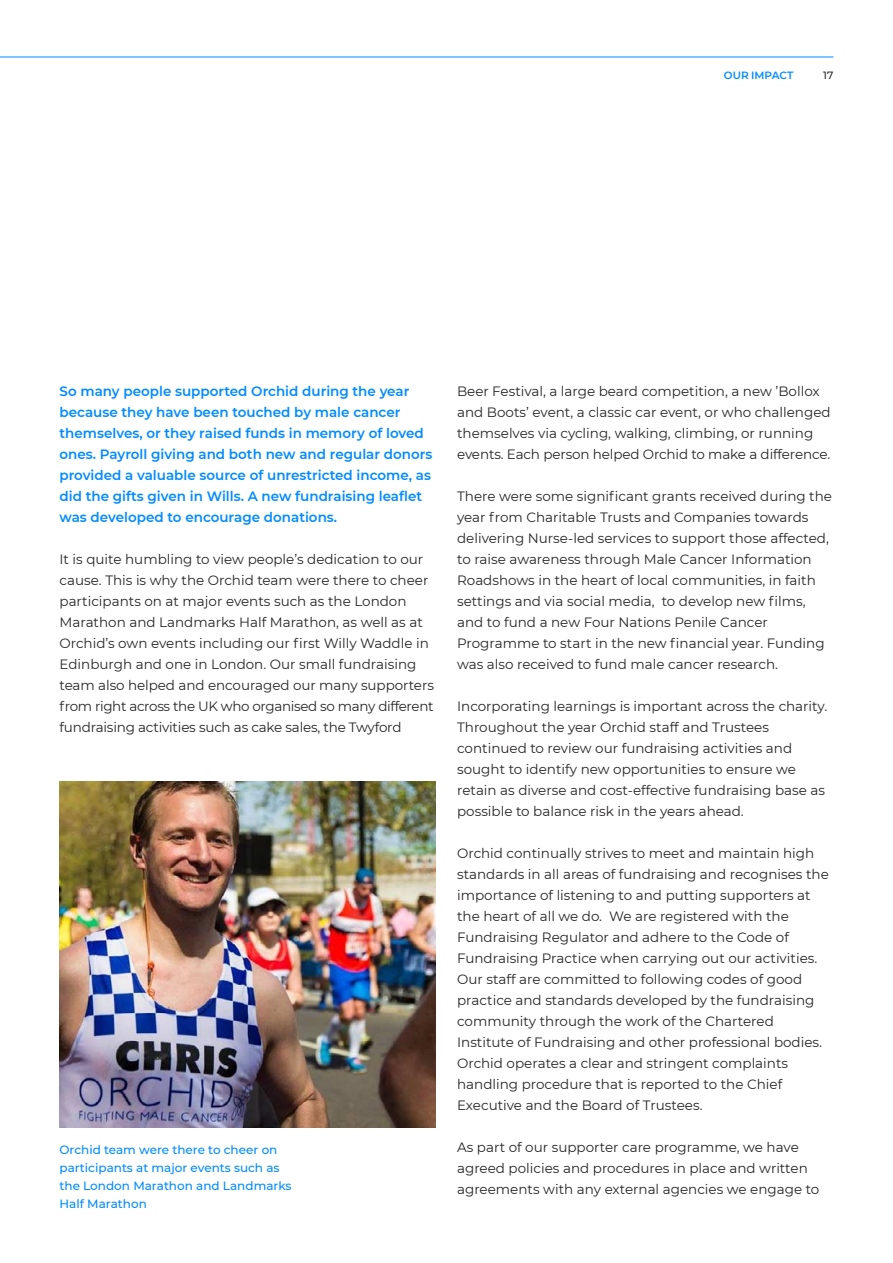
<style>
.page{position:relative;width:893px;height:1263px;background:#fff}
.page>*{position:absolute;margin:0;border:0;box-sizing:border-box;transform-origin:0 0}
.t1{font:13.5px/21px "Montserrat";color:#272526}
.t2{font:600 13.5px/21px "Montserrat";color:#008bff}
.t3{font:500 12px/18px "Montserrat";color:#008bff}
.t4{font:600 10.5px "Montserrat";color:#008bff}
.t5{font:500 10.5px "Montserrat";color:#272526}
</style>
<div class="page">
<hr style="left:0;top:57px;width:833px;height:1px;background:#008bff">
<img style="left:60px;top:782px;width:376px;height:345px">
<p class="t4" style="left:724px;top:69px;width:71px">OUR IMPACT</p>
<p class="t5" style="left:823px;top:69px;width:12px">17</p>
<p class="t2" style="left:60px;top:380px;width:374px">So many people supported Orchid during the year because they have been touched by male cancer themselves, or they raised funds in memory of loved ones. Payroll giving and both new and regular donors provided a valuable source of unrestricted income, as did the gifts given in Wills. A new fundraising leaflet was developed to encourage donations.</p>
<p class="t1" style="left:60px;top:548px;width:376px">It is quite humbling to view people’s dedication to our cause. This is why the Orchid team were there to cheer participants on at major events such as the London Marathon and Landmarks Half Marathon, as well as at Orchid’s own events including our first Willy Waddle in Edinburgh and one in London. Our small fundraising team also helped and encouraged our many supporters from right across the UK who organised so many different fundraising activities such as cake sales, the Twyford</p>
<p class="t3" style="left:60px;top:1141px;width:234px">Orchid team were there to cheer on participants at major events such as the London Marathon and Landmarks<br>Half Marathon</p>
<p class="t1" style="left:457px;top:380px;width:375px">Beer Festival, a large beard competition, a new ’Bollox and Boots’ event, a classic car event, or who challenged themselves via cycling, walking, climbing, or running events. Each person helped Orchid to make a difference.</p>
<p class="t1" style="left:457px;top:485px;width:376px">There were some significant grants received during the year from Charitable Trusts and Companies towards delivering Nurse-led services to support those affected, to raise awareness through Male Cancer Information Roadshows in the heart of local communities, in faith settings and via social media, to develop new films, and to fund a new Four Nations Penile Cancer Programme to start in the new financial year. Funding was also received to fund male cancer research.</p>
<p class="t1" style="left:457px;top:695px;width:372px">Incorporating learnings is important across the charity.<br>Throughout the year Orchid staff and Trustees continued to review our fundraising activities and sought to identify new opportunities to ensure we retain as diverse and cost-effective fundraising base as possible to balance risk in the years ahead.</p>
<p class="t1" style="left:457px;top:842px;width:373px">Orchid continually strives to meet and maintain high standards in all areas of fundraising and recognises the importance of listening to and putting supporters at the heart of all we do. We are registered with the Fundraising Regulator and adhere to the Code of Fundraising Practice when carrying out our activities.<br>Our staff are committed to following codes of good practice and standards developed by the fundraising community through the work of the Chartered Institute of Fundraising and other professional bodies.<br>Orchid operates a clear and stringent complaints handling procedure that is reported to the Chief Executive and the Board of Trustees.</p>
<p class="t1" style="left:457px;top:1136px;width:364px">As part of our supporter care programme, we have agreed policies and procedures in place and written agreements with any external agencies we engage to</p>
</div>
